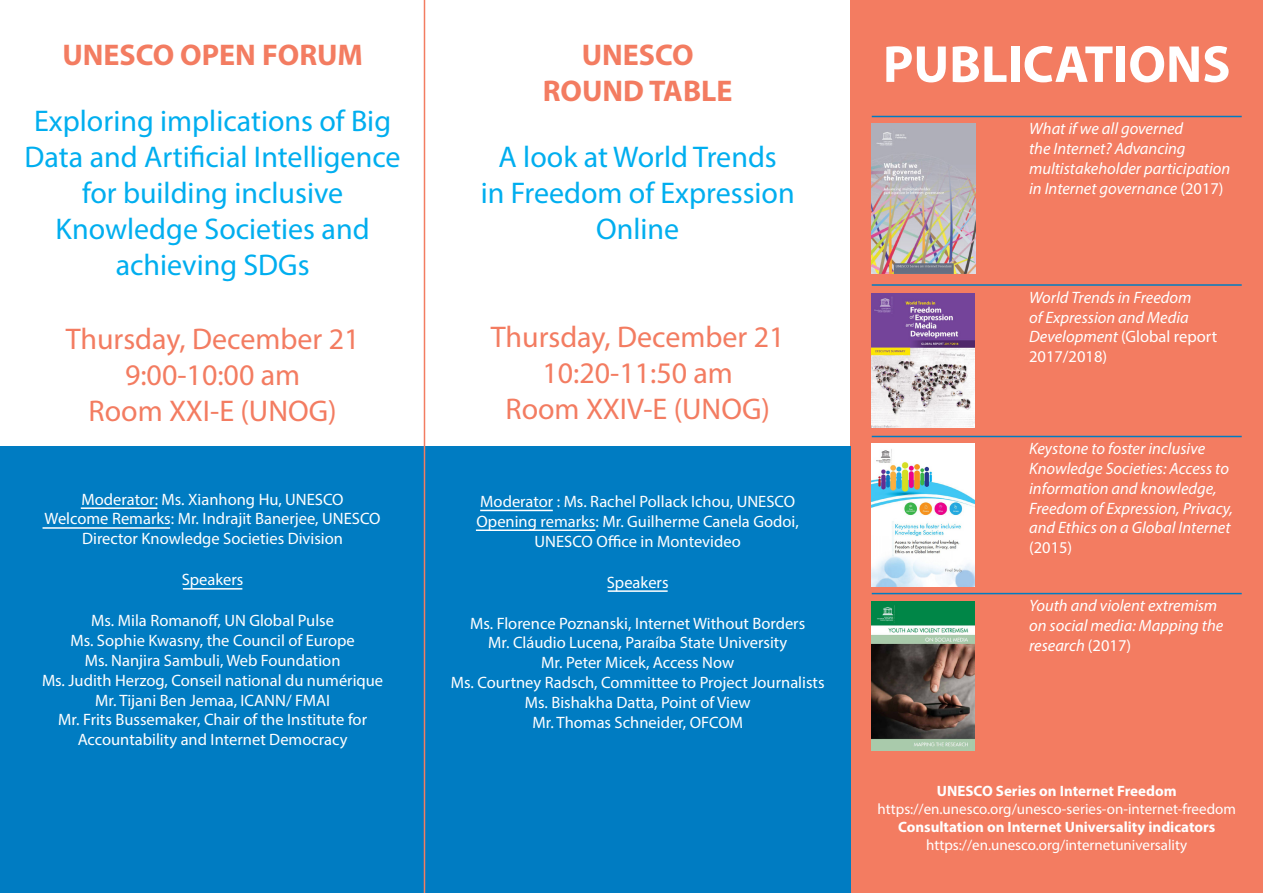
<style>
.page{position:relative;width:1263px;height:893px;background:#fff}
.page>*{position:absolute;margin:0;border:0;box-sizing:border-box;transform-origin:0 0}
.t1{font:700 52.5px "Myriad Pro";color:#fff}
.t2{font:30px/36px "Myriad Pro";color:#00aeef;text-align:center}
.t3{font:30px "Myriad Pro";color:#f37c61}
.t4{font:700 30px "Myriad Pro";color:#f37c61}
.Paragraph_Style_1{font:16.5px/19.8px "Myriad Pro";color:#fff;text-align:center}
.Paragraph_Style_2{font:italic 16.5px/19.8px "Myriad Pro";color:#fff}
.t5{font:15px "Myriad Pro";color:#fff}
.t6{font:700 15px "Myriad Pro";color:#fff}
.s1{font-style:normal}
</style>
<div class="page">
<div style="left:850px;top:0;width:413px;height:893px;background:#f37c61"></div>
<hr style="left:872px;top:116px;width:370px;height:1px;background:#007cc2">
<hr style="left:872px;top:284px;width:370px;height:2px;background:#007cc2">
<hr style="left:872px;top:436px;width:370px;height:1px;background:#007cc2">
<hr style="left:872px;top:593px;width:370px;height:1px;background:#007cc2">
<img style="left:872px;top:124px;width:103px;height:150px">
<img style="left:872px;top:293px;width:103px;height:134px">
<img style="left:872px;top:444px;width:103px;height:142px">
<img style="left:872px;top:601px;width:103px;height:150px">
<div style="left:0;top:446px;width:850px;height:447px;background:#007cc2"></div>
<hr style="left:81px;top:507px;width:76px;height:2px;background:#fff">
<hr style="left:43px;top:527px;width:127px;height:2px;background:#fff">
<hr style="left:183px;top:588px;width:59px;height:2px;background:#fff">
<hr style="left:480px;top:510px;width:73px;height:1px;background:#fff">
<hr style="left:476px;top:529px;width:119px;height:2px;background:#fff">
<hr style="left:608px;top:590px;width:60px;height:2px;background:#fff">
<hr style="left:424px;top:0;width:1px;height:893px;background:#f37c61">
<p class="t4" style="left:62px;top:35px;width:302px">UNESCO OPEN FORUM</p>
<p class="t2" style="left:25px;top:102px;width:377px">Exploring implications of Big<br>Data and Artificial Intelligence for building inclusive<br>Knowledge Societies and achieving SDGs</p>
<p class="t3" style="left:66px;top:320px;width:295px">Thursday, December 21</p>
<p class="t3" style="left:125px;top:356px;width:177px">9:00-10:00 am</p>
<p class="t3" style="left:89px;top:392px;width:250px">Room XXI-E (UNOG)</p>
<p class="Paragraph_Style_1" style="left:82px;top:489px;width:264px">Moderator: Ms. Xianhong Hu, UNESCO</p>
<p class="Paragraph_Style_1" style="left:45px;top:509px;width:337px">Welcome Remarks: Mr. Indrajit Banerjee, UNESCO<br>Director Knowledge Societies Division</p>
<p class="Paragraph_Style_1" style="left:182px;top:570px;width:63px">Speakers</p>
<p class="Paragraph_Style_1" style="left:91px;top:611px;width:244px">Ms. Mila Romanoff, UN Global Pulse</p>
<p class="Paragraph_Style_1" style="left:70px;top:630px;width:286px">Ms. Sophie Kwasny, the Council of Europe</p>
<p class="Paragraph_Style_1" style="left:85px;top:650px;width:257px">Ms. Nanjira Sambuli, Web Foundation</p>
<p class="Paragraph_Style_1" style="left:42px;top:670px;width:343px">Ms. Judith Herzog, Conseil national du numérique</p>
<p class="Paragraph_Style_1" style="left:95px;top:690px;width:236px">Mr. Tijani Ben Jemaa, ICANN/ FMAI</p>
<p class="Paragraph_Style_1" style="left:58px;top:710px;width:310px">Mr. Frits Bussemaker, Chair of the Institute for<br>Accountability and Internet Democracy</p>
<p class="t4" style="left:582px;top:35px;width:113px">UNESCO</p>
<p class="t4" style="left:543px;top:71px;width:191px">ROUND TABLE</p>
<p class="t2" style="left:481px;top:138px;width:315px">A look at World Trends<br>in Freedom of Expression<br>Online</p>
<p class="t3" style="left:491px;top:319px;width:295px">Thursday, December 21</p>
<p class="t3" style="left:542px;top:355px;width:192px">10:20-11:50 am</p>
<p class="t3" style="left:505px;top:391px;width:266px">Room XXIV-E (UNOG)</p>
<p class="Paragraph_Style_1" style="left:480px;top:491px;width:316px">Moderator : Ms. Rachel Pollack Ichou, UNESCO</p>
<p class="Paragraph_Style_1" style="left:477px;top:511px;width:324px">Opening remarks: Mr. Guilherme Canela Godoi,<br>UNESCO Office in Montevideo</p>
<p class="Paragraph_Style_1" style="left:607px;top:572px;width:63px">Speakers</p>
<p class="Paragraph_Style_1" style="left:470px;top:613px;width:337px">Ms. Florence Poznanski, Internet Without Borders</p>
<p class="Paragraph_Style_1" style="left:488px;top:633px;width:301px">Mr. Cláudio Lucena, Paraíba State University</p>
<p class="Paragraph_Style_1" style="left:541px;top:653px;width:195px">Mr. Peter Micek, Access Now</p>
<p class="Paragraph_Style_1" style="left:451px;top:672px;width:375px">Ms. Courtney Radsch, Committee to Project Journalists</p>
<p class="Paragraph_Style_1" style="left:525px;top:692px;width:227px">Ms. Bishakha Datta, Point of View</p>
<p class="Paragraph_Style_1" style="left:532px;top:712px;width:212px">Mr. Thomas Schneider, OFCOM</p>
<p class="t1" style="left:883px;top:30px;width:349px">PUBLICATIONS</p>
<p class="Paragraph_Style_2" style="left:1029px;top:119px;width:203px">What if we all governed<br>the Internet? Advancing multistakeholder participation in Internet governance <span class="s1">(2017)</span></p>
<p class="Paragraph_Style_2" style="left:1029px;top:287px;width:190px">World Trends in Freedom<br>of Expression and Media<br>Development <span class="s1">(Global report<br>2017/2018)</span></p>
<p class="Paragraph_Style_2" style="left:1029px;top:439px;width:205px">Keystone to foster inclusive<br>Knowledge Societies: Access to information and knowledge,<br>Freedom of Expression, Privacy, and Ethics on a Global Internet <span class="s1">(2015)</span></p>
<p class="Paragraph_Style_2" style="left:1029px;top:596px;width:196px">Youth and violent extremism on social media: Mapping the research <span class="s1">(2017)</span></p>
<p class="t6" style="left:937px;top:782px;width:241px">UNESCO Series on Internet Freedom</p>
<p class="t5" style="left:878px;top:800px;width:360px">https://en.unesco.org/unesco-series-on-internet-freedom</p>
<p class="t6" style="left:898px;top:818px;width:319px">Consultation on Internet Universality indicators</p>
<p class="t5" style="left:926px;top:836px;width:263px">https://en.unesco.org/internetuniversality</p>
</div>
